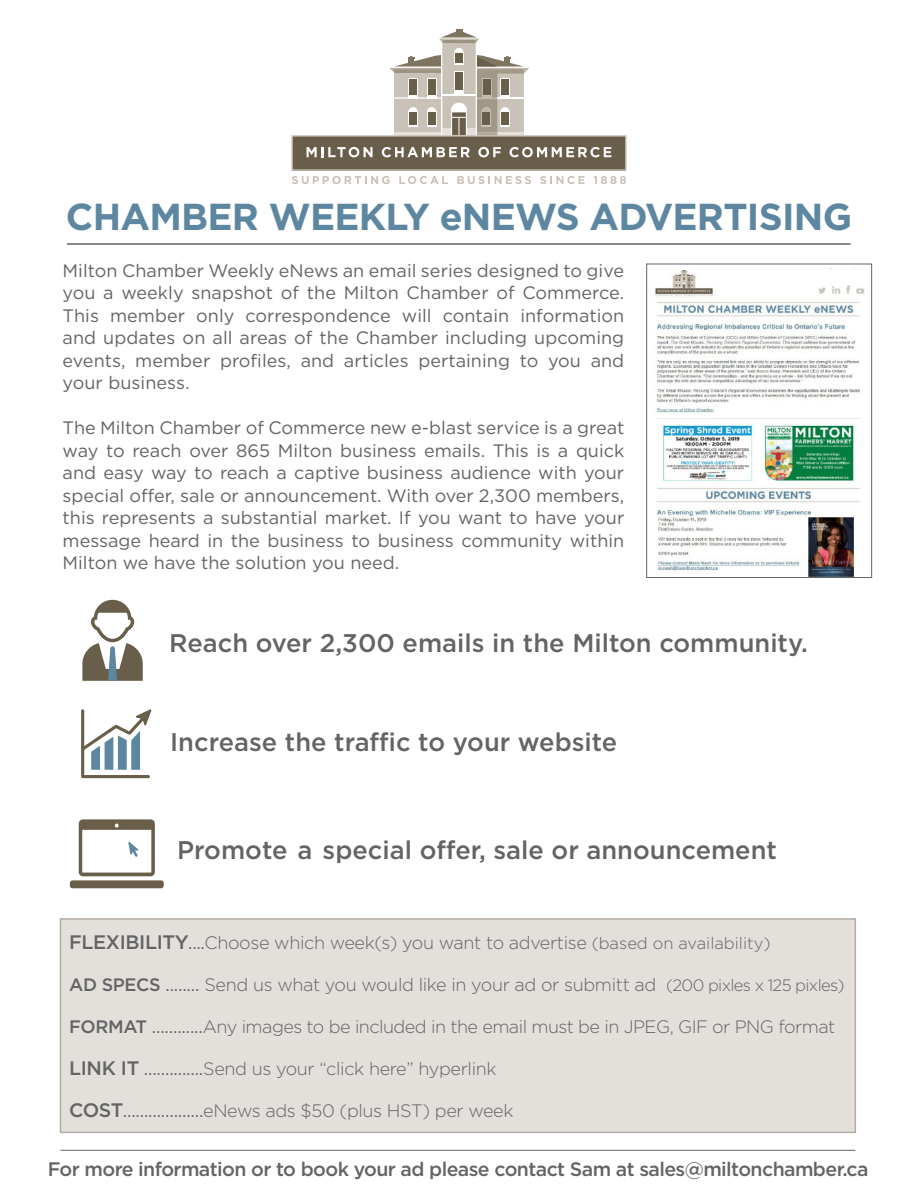
<style>
.page{position:relative;width:918px;height:1188px;background:#fff}
.page>*{position:absolute;margin:0;border:0;box-sizing:border-box;transform-origin:0 0}
.t1{font:700 37.5px "Gotham";letter-spacing:-.02em;color:#5d87a1}
.t2{font:500 25.5px "Gotham";color:#636466}
.t3{font:500 19.5px "Gotham";letter-spacing:-.03em;color:#636466}
.t4{font:18px/22.5px "Gotham";color:#636466;text-align:justify}
.t5{font:300 18px "Gotham";letter-spacing:-.02em;color:#636466}
.s1{font-weight:500;font-size:19.5px}
.s2{font-weight:400}
.s3{font-size:16.5px}
.s4{font-weight:500}
</style>
<div class="page">
<div style="left:60px;top:918px;width:796px;height:215px;background:#e3dfda"></div>
<svg style="left:292px;top:176px;width:98px;height:8px"></svg>
<svg style="left:399px;top:176px;width:49px;height:8px"></svg>
<svg style="left:457px;top:176px;width:74px;height:8px"></svg>
<svg style="left:540px;top:176px;width:45px;height:8px"></svg>
<svg style="left:594px;top:176px;width:32px;height:8px"></svg>
<div style="left:292px;top:136px;width:334px;height:34px;background:#695e4a"></div>
<svg style="left:307px;top:147px;width:66px;height:10px"></svg>
<svg style="left:382px;top:147px;width:88px;height:10px"></svg>
<svg style="left:478px;top:147px;width:23px;height:10px"></svg>
<svg style="left:510px;top:147px;width:101px;height:10px"></svg>
<svg style="left:389px;top:29px;width:140px;height:106px"></svg>
<hr style="left:477px;top:132px;width:20px;height:4px;background:#b2a99a">
<div style="left:483px;top:79px;width:7px;height:16px;background:#695e4a"></div>
<div style="left:483px;top:112px;width:7px;height:13px;background:#695e4a"></div>
<div style="left:291px;top:135px;width:336px;height:36px;border:1px solid #c9c2b8"></div>
<div style="left:70px;top:880px;width:94px;height:8px;background:#695e4a;border-radius:3px"></div>
<svg style="left:79px;top:819px;width:76px;height:57px"></svg>
<hr style="left:67px;top:243px;width:783px;height:2px;background:#636466">
<hr style="left:60px;top:1150px;width:795px;height:1px;background:#636466">
<svg style="left:81px;top:709px;width:71px;height:69px"></svg>
<svg style="left:82px;top:600px;width:61px;height:81px"></svg>
<img style="left:655px;top:268px;width:210px;height:308px">
<div style="left:647px;top:264px;width:225px;height:314px;border:1px solid #636466"></div>
<h1 class="t1" style="left:66px;top:192px;width:788px">CHAMBER WEEKLY eNEWS ADVERTISING</h1>
<p class="t4" style="left:63px;top:259px;width:563px">Milton Chamber Weekly eNews an email series designed to give you a weekly snapshot of the Milton Chamber of Commerce.<br>This member only correspondence will contain information and updates on all areas of the Chamber including upcoming events, member profiles, and articles pertaining to you and your business.</p>
<p class="t4" style="left:63px;top:416px;width:563px">The Milton Chamber of Commerce new e-blast service is a great way to reach over 865 Milton business emails. This is a quick and easy way to reach a captive business audience with your special offer, sale or announcement. With over 2,300 members, this represents a substantial market. If you want to have your message heard in the business to business community within Milton we have the solution you need.</p>
<h2 class="t2" style="left:169px;top:626px;width:640px">Reach over 2,300 emails in the Milton community.</h2>
<h2 class="t2" style="left:170px;top:725px;width:449px">Increase the traffic to your website</h2>
<h2 class="t2" style="left:177px;top:833px;width:601px">Promote a special offer, sale or announcement</h2>
<p class="t5" style="left:69px;top:931px;width:703px"><span class="s1">FLEXIBILITY</span><span class="s2">....</span>Choose which week(s) you want to advertise <span class="s3">(based on availability)</span></p>
<p class="t5" style="left:69px;top:973px;width:777px"><span class="s4">AD SPECS</span> <span class="s2">........</span> Send us what you would like in your ad or submitt ad <span class="s3">(200 pixles x 125 pixles)</span></p>
<p class="t5" style="left:69px;top:1015px;width:768px"><span class="s4">FORMAT</span> <span class="s2">............</span>Any images to be included in the email must be in JPEG, GIF or PNG format</p>
<p class="t5" style="left:69px;top:1057px;width:429px"><span class="s1">LINK IT</span> <span class="s2">..............</span>Send us your “click here” hyperlink</p>
<p class="t5" style="left:69px;top:1099px;width:446px"><span class="s1">COST</span><span class="s2">...................</span>eNews ads $50 (plus HST) per week</p>
<p class="t3" style="left:48px;top:1157px;width:822px">For more information or to book your ad please contact Sam at sales@miltonchamber.ca</p>
</div>
